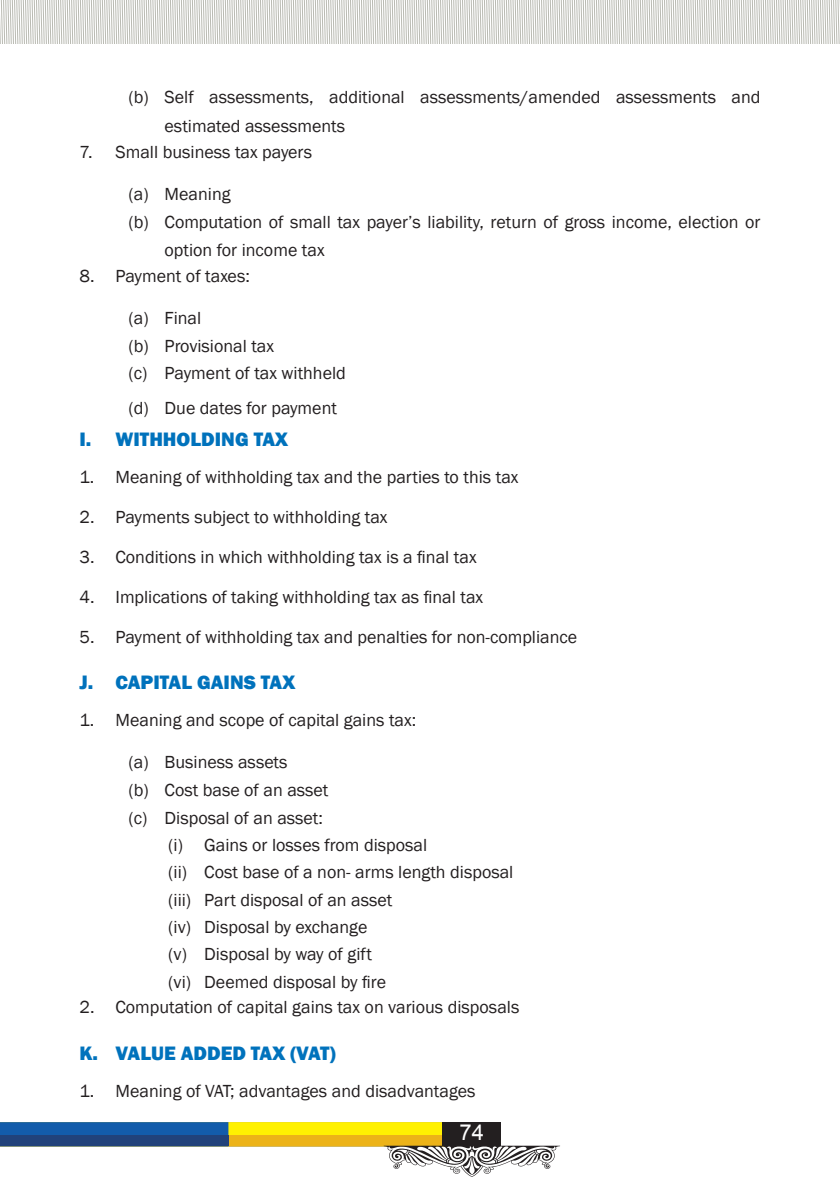
<style>
.page{position:relative;width:840px;height:1191px;background:#fff}
.page>*{position:absolute;margin:0;border:0;box-sizing:border-box;transform-origin:0 0}
.t1{font:22px "Arial";color:#fff}
.t2{font:800 20px "Franklin Gothic";color:#0072bc}
.t3{font:18px/27.6px "Franklin Gothic";color:#231f20}
</style>
<div class="page">
<svg style="left:0;top:0;width:840px;height:43px"></svg>
<svg style="left:0;top:1122px;width:560px;height:54px"></svg>
<p class="t3" style="left:164px;top:83px;width:597px;line-height:28.8px;text-indent:-36px">(b) Self assessments, additional assessments/amended assessments and estimated assessments</p>
<p class="t3" style="left:79px;top:138px;width:234px">7. Small business tax payers</p>
<p class="t3" style="left:128px;top:180px;width:103px">(a) Meaning</p>
<p class="t3" style="left:128px;top:208px;width:633px">(b) Computation of small tax payer’s liability, return of gross income, election or</p>
<p class="t3" style="left:164px;top:237px;width:161px">option for income tax</p>
<p class="t3" style="left:79px;top:263px;width:172px">8. Payment of taxes:</p>
<p class="t3" style="left:128px;top:304px;width:219px">(a) Final<br>(b) Provisional tax<br>(c) Payment of tax withheld</p>
<p class="t3" style="left:128px;top:394px;width:210px">(d) Due dates for payment</p>
<p class="t2" style="left:79px;top:426px;width:210px">I. WITHHOLDING TAX</p>
<p class="t3" style="left:79px;top:463px;width:440px">1. Meaning of withholding tax and the parties to this tax</p>
<p class="t3" style="left:79px;top:503px;width:309px">2. Payments subject to withholding tax</p>
<p class="t3" style="left:79px;top:543px;width:398px">3. Conditions in which withholding tax is a final tax</p>
<p class="t3" style="left:79px;top:583px;width:405px">4. Implications of taking withholding tax as final tax</p>
<p class="t3" style="left:79px;top:623px;width:499px">5. Payment of withholding tax and penalties for non-compliance</p>
<p class="t2" style="left:79px;top:670px;width:217px">J. CAPITAL GAINS TAX</p>
<p class="t3" style="left:79px;top:707px;width:338px">1. Meaning and scope of capital gains tax:</p>
<p class="t3" style="left:128px;top:749px;width:160px">(a) Business assets</p>
<p class="t3" style="left:128px;top:776px;width:201px">(b) Cost base of an asset</p>
<p class="t3" style="left:128px;top:804px;width:196px">(c) Disposal of an asset:</p>
<p class="t3" style="left:168px;top:831px;width:260px">(i) Gains or losses from disposal</p>
<p class="t3" style="left:168px;top:859px;width:346px">(ii) Cost base of a non- arms length disposal</p>
<p class="t3" style="left:168px;top:886px;width:225px">(iii) Part disposal of an asset</p>
<p class="t3" style="left:168px;top:913px;width:200px">(iv) Disposal by exchange</p>
<p class="t3" style="left:168px;top:940px;width:205px">(v) Disposal by way of gift</p>
<p class="t3" style="left:168px;top:968px;width:219px">(vi) Deemed disposal by fire</p>
<p class="t3" style="left:79px;top:993px;width:441px">2. Computation of capital gains tax on various disposals</p>
<p class="t2" style="left:79px;top:1040px;width:257px">K. VALUE ADDED TAX (VAT)</p>
<p class="t3" style="left:79px;top:1077px;width:397px">1. Meaning of VAT; advantages and disadvantages</p>
<p class="t1" style="left:459px;top:1118px;width:26px">74</p>
</div>
